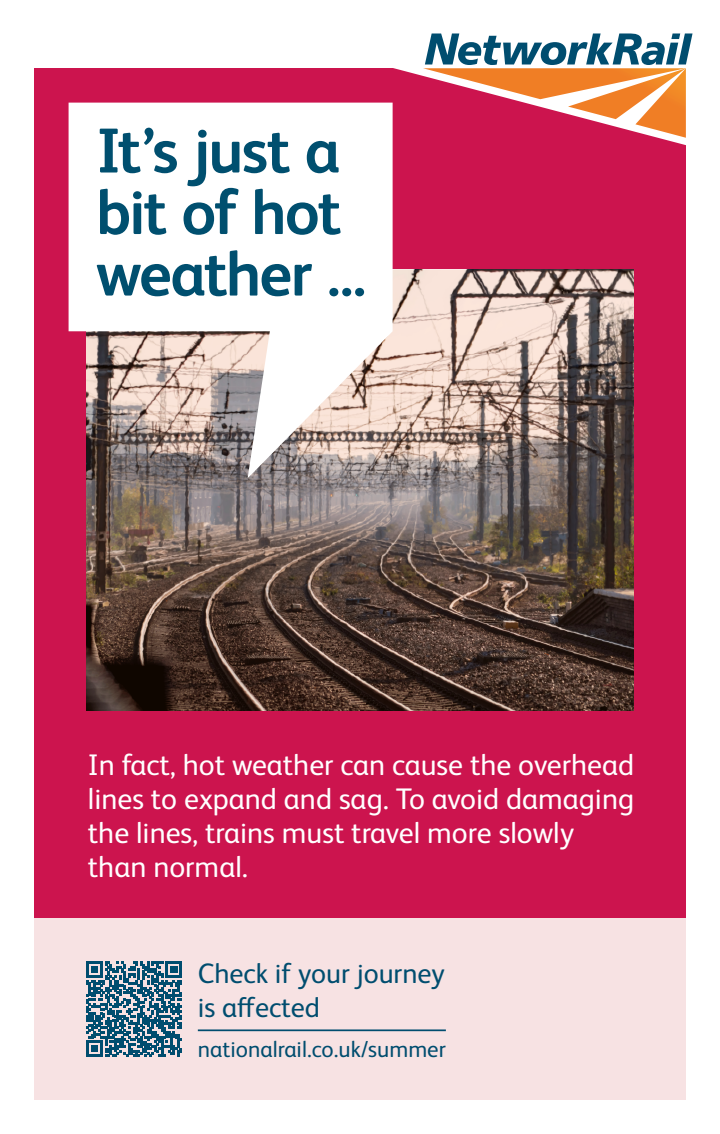
<style>
.page{position:relative;width:720px;height:1134px;background:#fff}
.page>*{position:absolute;margin:0;border:0;box-sizing:border-box;transform-origin:0 0}
.t1{font:29.8px/33.8px "Network Rail Sans";color:#fff}
.t2{font:28.12px/33.7px "Network Rail Sans";color:#004d6f}
.t3{font:22.88px "Network Rail Sans";color:#004d6f}
</style>
<div class="page">
<div style="left:34px;top:68px;width:652px;height:850px;background:#cc144e"></div>
<svg style="left:86px;top:270px;width:548px;height:441px;background:#736058"></svg>
<svg style="left:69px;top:103px;width:324px;height:375px;background:#dcd0ce"></svg>
<svg style="left:100px;top:128px;width:77px;height:45px;background:#97b7c4"></svg>
<svg style="left:100px;top:189px;width:66px;height:46px;background:#88acbb"></svg>
<svg style="left:184px;top:130px;width:157px;height:105px;background:#b0c8d2"></svg>
<svg style="left:97px;top:250px;width:215px;height:46px;background:#9cbbc7"></svg>
<div style="left:329px;top:288px;width:9px;height:8px;background:#004f6f;border-radius:50%"></div>
<div style="left:342px;top:288px;width:9px;height:8px;background:#004f6f;border-radius:50%"></div>
<div style="left:355px;top:288px;width:9px;height:8px;background:#004f6f;border-radius:50%"></div>
<div style="left:34px;top:918px;width:652px;height:182px;background:#f7e2e3"></div>
<svg style="left:366px;top:68px;width:320px;height:86px"></svg>
<svg style="left:423px;top:33px;width:270px;height:105px"></svg>
<hr style="left:198px;top:1029px;width:248px;height:2px;background:#004d6f">
<svg style="left:86px;top:961px;width:96px;height:96px"></svg>
<p class="t1" style="left:88px;top:747px;width:548px">In fact, hot weather can cause the overhead lines to expand and sag. To avoid damaging the lines, trains must travel more slowly than normal.</p>
<p class="t2" style="left:198px;top:955px;width:249px">Check if your journey is affected</p>
<p class="t3" style="left:198px;top:1034px;width:250px">nationalrail.co.uk/summer</p>
</div>
